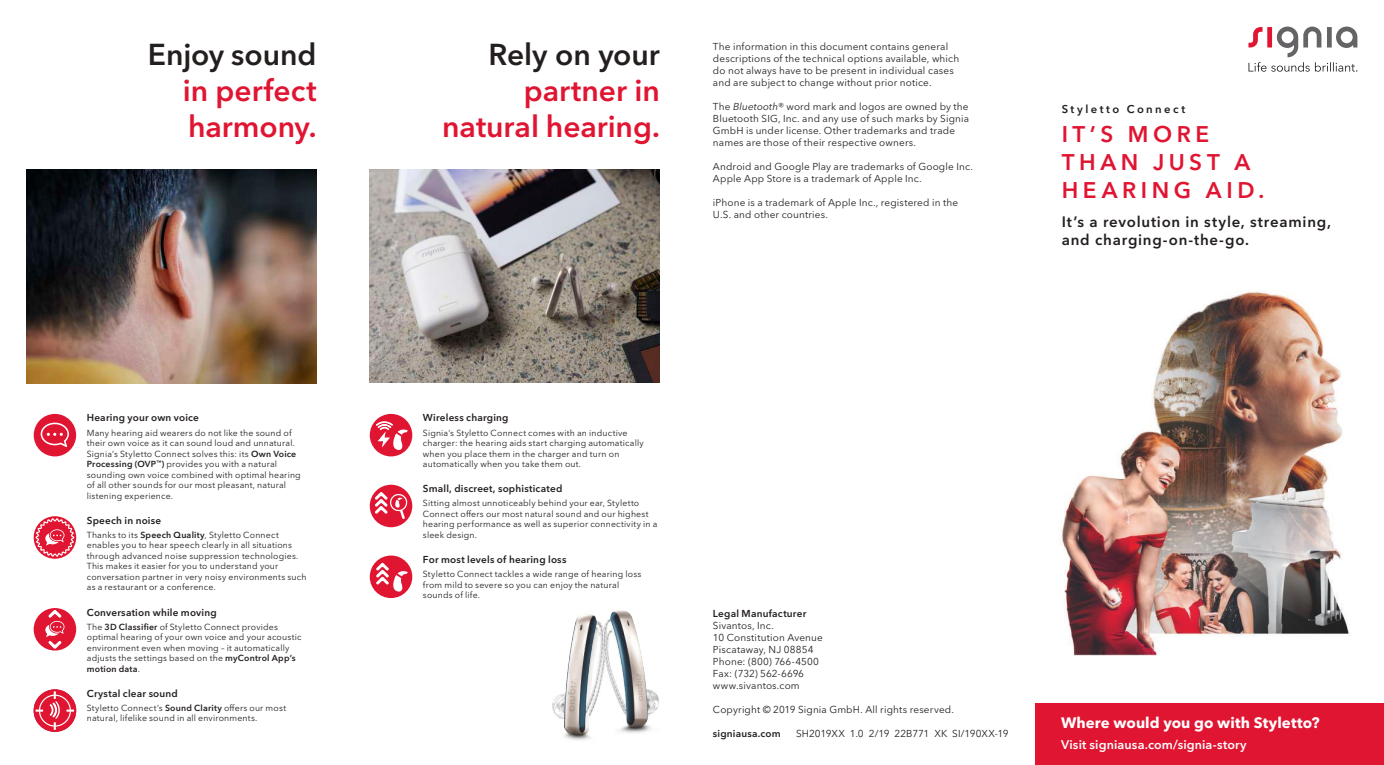
<style>
.page{position:relative;width:1384px;height:765px;background:#fff}
.page>*{position:absolute;margin:0;border:0;box-sizing:border-box;transform-origin:0 0}
.t1{font:600 30px/36px "Avenir Next W1 G";color:#e01532}
.t2{font:600 30px "Avenir Next W1 G";letter-spacing:-.005em;color:#241f1f}
.t3{font:600 22.5px/28.4px "Avenir Next W1 G";letter-spacing:.2em;color:#e01532}
.t4{font:600 15px/18px "Avenir Next W1 G";letter-spacing:.05em;color:#241f1f}
.t5{font:700 15px "Avenir Next W1 G";letter-spacing:.005em;color:#fff}
.t6{font:600 12.5px "Avenir Next W1 G";letter-spacing:.01em;color:#fff}
.t7{font:600 11.25px "Avenir Next W1 G";letter-spacing:.215em;color:#241f1f}
.t8{font:10px/12px "Avenir Next W1 G";letter-spacing:.015em;color:#241f1f}
.t9{font:600 10px "Avenir Next W1 G";letter-spacing:.02em;color:#241f1f}
.t10{font:8.75px/10.5px "Avenir Next W1 G";letter-spacing:.02em;color:#241f1f}
.s1{font-weight:600}
.s2{font-style:italic}
</style>
<div class="page">
<img style="left:1061px;top:290px;width:289px;height:366px">
<svg style="left:1248px;top:27px;width:109px;height:45px"></svg>
<img style="left:370px;top:170px;width:290px;height:212px">
<div style="left:370px;top:414px;width:42px;height:42px;background:#e01532;border-radius:50%"></div>
<svg style="left:376px;top:421px;width:32px;height:29px"></svg>
<div style="left:370px;top:485px;width:42px;height:42px;background:#e01532;border-radius:50%"></div>
<svg style="left:374px;top:492px;width:35px;height:29px"></svg>
<div style="left:370px;top:556px;width:42px;height:42px;background:#e01532;border-radius:50%"></div>
<svg style="left:376px;top:563px;width:32px;height:29px"></svg>
<div style="left:34px;top:414px;width:42px;height:42px;background:#e01532;border-radius:50%"></div>
<svg style="left:41px;top:423px;width:28px;height:24px"></svg>
<svg style="left:34px;top:516px;width:42px;height:43px"></svg>
<svg style="left:35px;top:517px;width:40px;height:41px"></svg>
<div style="left:34px;top:608px;width:42px;height:43px;background:#e01532;border-radius:50%"></div>
<svg style="left:45px;top:610px;width:20px;height:39px"></svg>
<svg style="left:34px;top:689px;width:42px;height:43px"></svg>
<div style="left:39px;top:695px;width:32px;height:32px;border:1px solid #fff;border-radius:50%"></div>
<svg style="left:66px;top:710px;width:8px;height:2px"></svg>
<svg style="left:36px;top:710px;width:7px;height:2px"></svg>
<svg style="left:50px;top:691px;width:10px;height:39px"></svg>
<img style="left:27px;top:170px;width:290px;height:214px">
<div style="left:1035px;top:703px;width:349px;height:62px;background:#e01532"></div>
<img style="left:552px;top:610px;width:107px;height:130px">
<h1 class="t2" style="left:148px;top:36px;width:170px">Enjoy sound</h1>
<h1 class="t1" style="left:183px;top:73px;width:135px">in perfect harmony.</h1>
<p class="t9" style="left:87px;top:412px;width:114px">Hearing your own voice</p>
<p class="t10" style="left:87px;top:427px;width:215px">Many hearing aid wearers do not like the sound of their own voice as it can sound loud and unnatural.<br>Signia’s Styletto Connect solves this: its <span class="s1">Own Voice Processing (OVP</span><sup>™</sup><span class="s1">)</span> provides you with a natural sounding own voice combined with optimal hearing of all other sounds for our most pleasant, natural listening experience.</p>
<p class="t9" style="left:87px;top:514px;width:76px">Speech in noise</p>
<p class="t10" style="left:87px;top:530px;width:221px">Thanks to its <span class="s1">Speech Quality</span>, Styletto Connect enables you to hear speech clearly in all situations through advanced noise suppression technologies.<br>This makes it easier for you to understand your conversation partner in very noisy environments such as a restaurant or a conference.</p>
<p class="t9" style="left:87px;top:606px;width:131px">Conversation while moving</p>
<p class="t10" style="left:87px;top:621px;width:216px">The <span class="s1">3D Classifier</span> of Styletto Connect provides optimal hearing of your own voice and your acoustic environment even when moving – it automatically adjusts the settings based on the <span class="s1">myControl App’s motion data</span>.</p>
<p class="t9" style="left:87px;top:687px;width:93px">Crystal clear sound</p>
<p class="t10" style="left:87px;top:703px;width:201px">Styletto Connect’s <span class="s1">Sound Clarity</span> offers our most natural, lifelike sound in all environments.</p>
<h1 class="t2" style="left:488px;top:36px;width:173px">Rely on your</h1>
<h1 class="t1" style="left:442px;top:73px;width:219px;text-align:right">partner in natural hearing.</h1>
<p class="t8" style="left:713px;top:40px;width:248px">The information in this document contains general descriptions of the technical options available, which do not always have to be present in individual cases and are subject to change without prior notice.</p>
<p class="t8" style="left:713px;top:100px;width:258px">The <span class="s2">Bluetooth®</span> word mark and logos are owned by the Bluetooth SIG, Inc. and any use of such marks by Signia GmbH is under license. Other trademarks and trade names are those of their respective owners.</p>
<p class="t8" style="left:713px;top:160px;width:261px;line-height:12.4px">Android and Google Play are trademarks of Google Inc.<br>Apple App Store is a trademark of Apple Inc.</p>
<p class="t8" style="left:713px;top:197px;width:247px">iPhone is a trademark of Apple Inc., registered in the<br>U.S. and other countries.</p>
<p class="t7" style="left:1062px;top:103px;width:125px">Styletto Connect</p>
<h2 class="t3" style="left:1062px;top:120px;width:204px">IT’S MORE<br>THAN JUST A<br>HEARING AID.</h2>
<h3 class="t4" style="left:1062px;top:212px;width:271px">It’s a revolution in style, streaming, and charging-on-the-go.</h3>
<p class="t9" style="left:423px;top:412px;width:87px">Wireless charging</p>
<p class="t10" style="left:423px;top:427px;width:222px">Signia’s Styletto Connect comes with an inductive charger: the hearing aids start charging automatically when you place them in the charger and turn on automatically when you take them out.</p>
<p class="t9" style="left:423px;top:483px;width:141px">Small, discreet, sophisticated</p>
<p class="t10" style="left:423px;top:498px;width:236px">Sitting almost unnoticeably behind your ear, Styletto Connect offers our most natural sound and our highest hearing performance as well as superior connectivity in a sleek design.</p>
<p class="t9" style="left:423px;top:554px;width:145px">For most levels of hearing loss</p>
<p class="t10" style="left:423px;top:569px;width:220px">Styletto Connect tackles a wide range of hearing loss from mild to severe so you can enjoy the natural sounds of life.</p>
<p class="t9" style="left:713px;top:607px;width:95px">Legal Manufacturer</p>
<p class="t8" style="left:713px;top:619px;width:111px">Sivantos, Inc.<br>10 Constitution Avenue<br>Piscataway, NJ 08854<br>Phone: (800) 766-4500<br>Fax: (732) 562-6696 www.sivantos.com</p>
<p class="t8" style="left:713px;top:703px;width:243px">Copyright © 2019 Signia GmbH. All rights reserved.</p>
<p class="t9" style="left:713px;top:727px;width:69px">signiausa.com</p>
<p class="t8" style="left:796px;top:727px;width:214px">SH2019XX 1.0 2/19 22B771 XK SI/190XX-19</p>
<h3 class="t5" style="left:1061px;top:714px;width:260px">Where would you go with Styletto?</h3>
<h3 class="t6" style="left:1061px;top:737px;width:187px">Visit signiausa.com/signia-story</h3>
</div>
